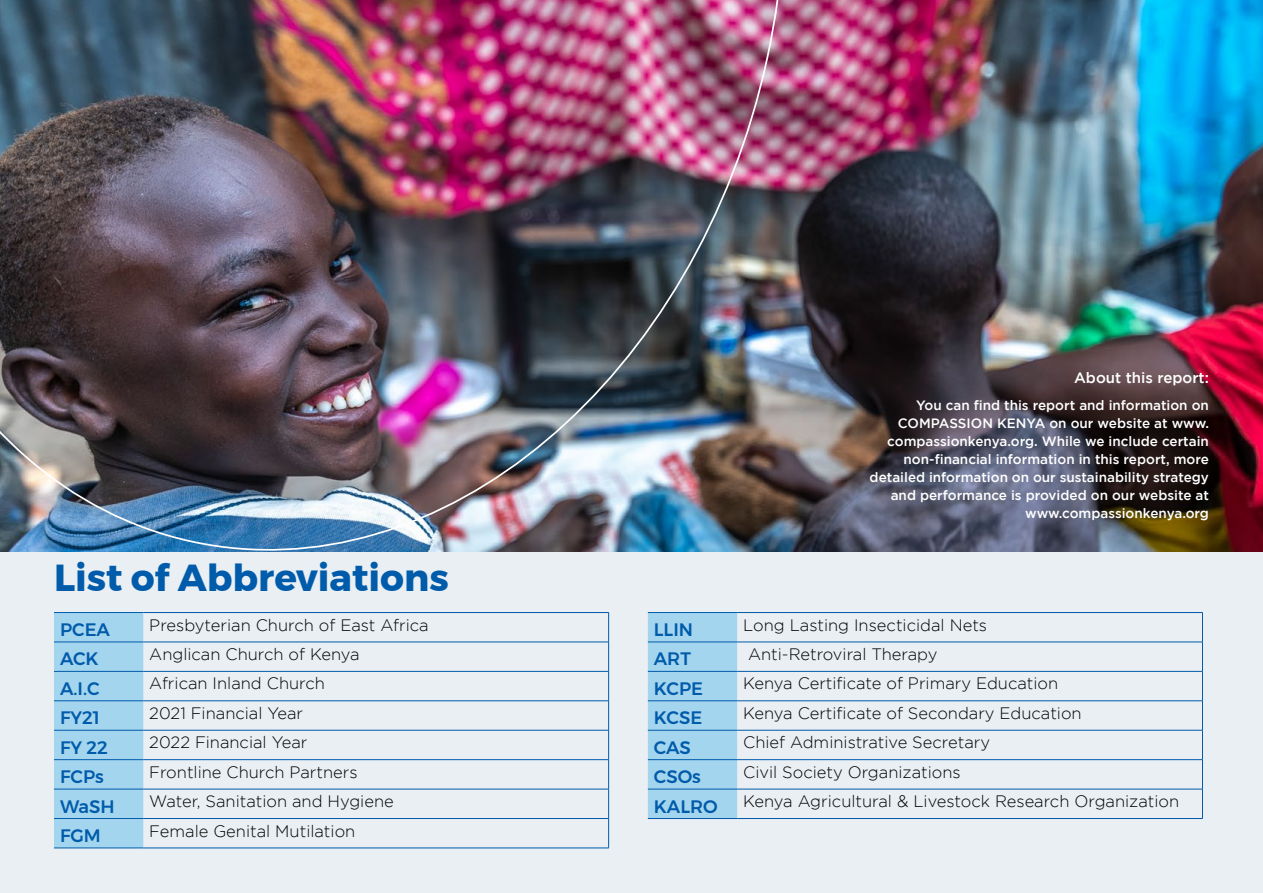
<style>
.page{position:relative;width:1263px;height:893px;background:#fff}
.page>*{position:absolute;margin:0;border:0;box-sizing:border-box;transform-origin:0 0}
.Heading_1{font:700 37.5px "Montserrat";color:#005baa}
.medium{font:500 18px "Montserrat";color:#005baa}
.medium-2{font:300 16.5px "Gotham";color:#000}
.t1{font:500 15px "Gotham";color:#fff}
.t2{font:500 13.5px/18px "Gotham";color:#fff;text-align:right}
</style>
<div class="page">
<img style="left:839px;top:0;width:424px;height:553px">
<img style="left:0;top:0;width:839px;height:553px">
<div style="left:0;top:553px;width:1263px;height:340px;background:#e9eff3"></div>
<div style="left:54px;top:613px;width:89px;height:235px;background:#a4d5ee"></div>
<hr style="left:54px;top:612px;width:89px;height:1px;background:#005baa">
<hr style="left:143px;top:612px;width:466px;height:1px;background:#005baa">
<hr style="left:54px;top:642px;width:89px;height:1px;background:#005baa">
<hr style="left:143px;top:642px;width:466px;height:1px;background:#005baa">
<hr style="left:54px;top:671px;width:89px;height:1px;background:#005baa">
<hr style="left:143px;top:671px;width:466px;height:1px;background:#005baa">
<hr style="left:54px;top:700px;width:89px;height:1px;background:#005baa">
<hr style="left:143px;top:700px;width:466px;height:1px;background:#005baa">
<hr style="left:54px;top:730px;width:89px;height:1px;background:#005baa">
<hr style="left:143px;top:730px;width:466px;height:1px;background:#005baa">
<hr style="left:54px;top:759px;width:89px;height:1px;background:#005baa">
<hr style="left:143px;top:759px;width:466px;height:1px;background:#005baa">
<hr style="left:54px;top:789px;width:89px;height:1px;background:#005baa">
<hr style="left:143px;top:789px;width:466px;height:1px;background:#005baa">
<hr style="left:54px;top:818px;width:89px;height:1px;background:#005baa">
<hr style="left:143px;top:818px;width:466px;height:1px;background:#005baa">
<hr style="left:54px;top:848px;width:89px;height:1px;background:#005baa">
<hr style="left:143px;top:848px;width:466px;height:1px;background:#005baa">
<svg style="left:608px;top:613px;width:1px;height:235px"></svg>
<div style="left:648px;top:613px;width:89px;height:205px;background:#a4d5ee"></div>
<hr style="left:648px;top:612px;width:89px;height:1px;background:#005baa">
<hr style="left:737px;top:612px;width:466px;height:1px;background:#005baa">
<hr style="left:648px;top:642px;width:89px;height:1px;background:#005baa">
<hr style="left:737px;top:642px;width:466px;height:1px;background:#005baa">
<hr style="left:648px;top:671px;width:89px;height:1px;background:#005baa">
<hr style="left:737px;top:671px;width:466px;height:1px;background:#005baa">
<hr style="left:648px;top:700px;width:89px;height:1px;background:#005baa">
<hr style="left:737px;top:700px;width:466px;height:1px;background:#005baa">
<hr style="left:648px;top:730px;width:89px;height:1px;background:#005baa">
<hr style="left:737px;top:730px;width:466px;height:1px;background:#005baa">
<hr style="left:648px;top:759px;width:89px;height:1px;background:#005baa">
<hr style="left:737px;top:759px;width:466px;height:1px;background:#005baa">
<hr style="left:648px;top:789px;width:89px;height:1px;background:#005baa">
<hr style="left:737px;top:789px;width:466px;height:1px;background:#005baa">
<hr style="left:648px;top:818px;width:89px;height:1px;background:#005baa">
<hr style="left:737px;top:818px;width:466px;height:1px;background:#005baa">
<svg style="left:1202px;top:613px;width:1px;height:205px"></svg>
<p class="Heading_1" style="left:54px;top:548px;width:396px">List of Abbreviations</p>
<p class="medium" style="left:60px;top:615px;width:52px">PCEA</p>
<p class="medium-2" style="left:149px;top:616px;width:281px">Presbyterian Church of East Africa</p>
<p class="medium" style="left:60px;top:645px;width:40px">ACK</p>
<p class="medium-2" style="left:149px;top:645px;width:212px">Anglican Church of Kenya</p>
<p class="medium" style="left:60px;top:674px;width:41px">A.I.C</p>
<p class="medium-2" style="left:149px;top:675px;width:177px">African Inland Church</p>
<p class="medium" style="left:60px;top:704px;width:41px">FY21</p>
<p class="medium-2" style="left:149px;top:704px;width:155px">2021 Financial Year</p>
<p class="medium" style="left:60px;top:733px;width:49px">FY 22</p>
<p class="medium-2" style="left:149px;top:733px;width:160px">2022 Financial Year</p>
<p class="medium" style="left:60px;top:763px;width:45px">FCPs</p>
<p class="medium-2" style="left:149px;top:763px;width:210px">Frontline Church Partners</p>
<p class="medium" style="left:60px;top:792px;width:56px">WaSH</p>
<p class="medium-2" style="left:149px;top:792px;width:246px">Water, Sanitation and Hygiene</p>
<p class="medium" style="left:60px;top:821px;width:42px">FGM</p>
<p class="medium-2" style="left:149px;top:822px;width:208px">Female Genital Mutilation</p>
<p class="t1" style="left:1074px;top:369px;width:136px">About this report:</p>
<p class="t2" style="left:870px;top:395px;width:341px">You can find this report and information on COMPASSION KENYA on our website at www. compassionkenya.org. While we include certain non-financial information in this report, more detailed information on our sustainability strategy and performance is provided on our website at www.compassionkenya.org</p>
<p class="medium" style="left:654px;top:615px;width:41px">LLIN</p>
<p class="medium-2" style="left:743px;top:616px;width:245px">Long Lasting Insecticidal Nets</p>
<p class="medium" style="left:654px;top:645px;width:39px">ART</p>
<p class="medium-2" style="left:748px;top:645px;width:191px">Anti-Retroviral Therapy</p>
<p class="medium" style="left:654px;top:674px;width:51px">KCPE</p>
<p class="medium-2" style="left:743px;top:675px;width:317px">Kenya Certificate of Primary Education</p>
<p class="medium" style="left:654px;top:704px;width:50px">KCSE</p>
<p class="medium-2" style="left:743px;top:704px;width:340px">Kenya Certificate of Secondary Education</p>
<p class="medium" style="left:654px;top:733px;width:39px">CAS</p>
<p class="medium-2" style="left:743px;top:733px;width:248px">Chief Administrative Secretary</p>
<p class="medium" style="left:654px;top:763px;width:49px">CSOs</p>
<p class="medium-2" style="left:743px;top:763px;width:219px">Civil Society Organizations</p>
<p class="medium" style="left:654px;top:792px;width:65px">KALRO</p>
<p class="medium-2" style="left:743px;top:792px;width:437px">Kenya Agricultural &amp; Livestock Research Organization</p>
</div>
